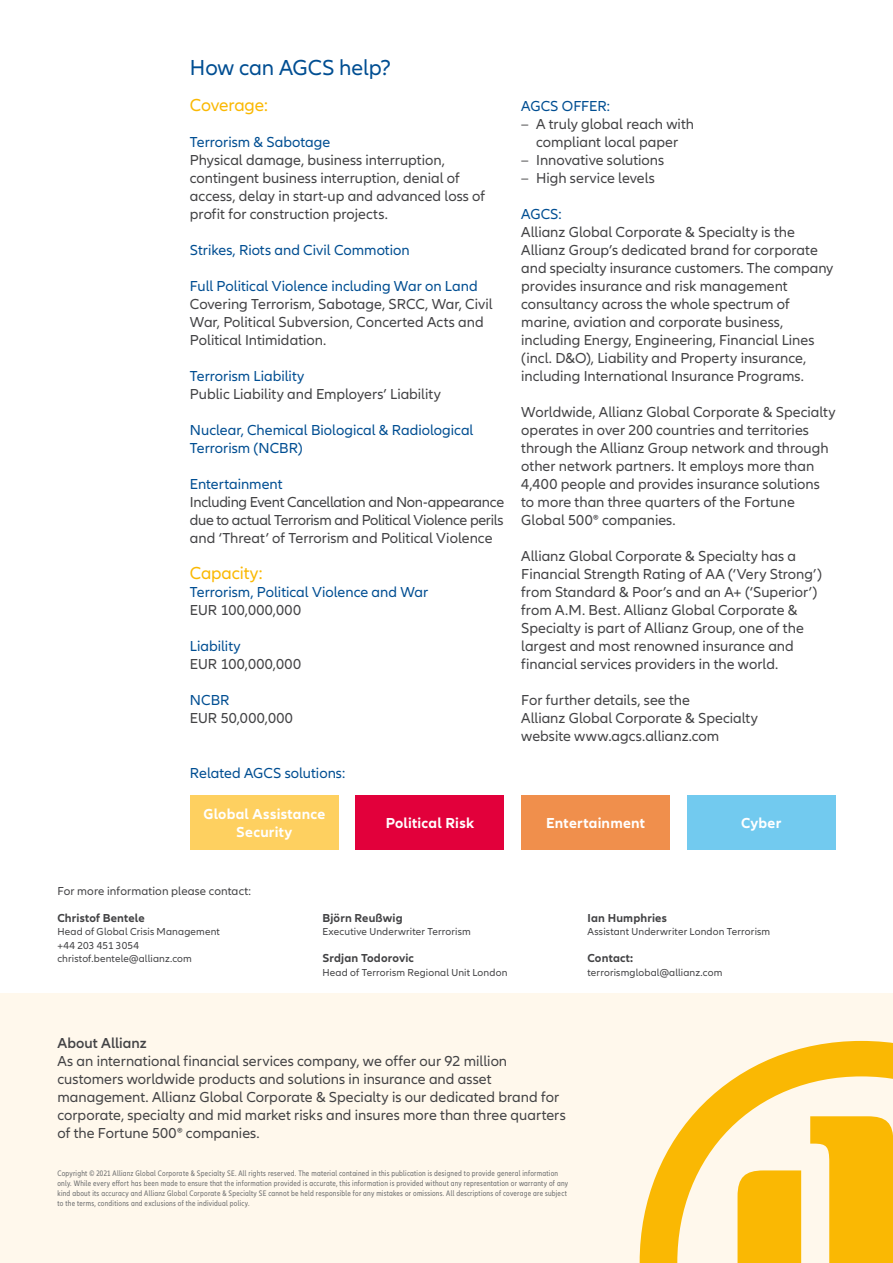
<style>
.page{position:relative;width:893px;height:1263px;background:#fff}
.page>*{position:absolute;margin:0;border:0;box-sizing:border-box;transform-origin:0 0}
.Intro_15pt{font:22.5px "Allianz Neo";letter-spacing:-.01em;color:#004e92}
.Copy{font:18px "Allianz Neo";letter-spacing:-.005em;color:#fab803}
.Copy-2{font:15px/18px "Allianz Neo";color:#434345}
.Copy-3{font:15px/18px "Allianz Neo";color:#004e92}
.Intro_15pt-2{font:700 15px/18px "Allianz Neo";letter-spacing:.015em;color:#fff;text-align:center}
.Copy-4{font:15px "Allianz Neo";letter-spacing:.03em;color:#434345}
.Intro_15pt-3{font:15px "Allianz Neo";color:#004e92}
.Copy-5{font:600 15px "Allianz Neo";letter-spacing:.005em;color:#434345}
.Captures_Caps{font:700 12px "Allianz Neo";letter-spacing:.015em;color:#434345}
.Captures_Caps-2{font:12px "Allianz Neo";letter-spacing:.01em;color:#434345}
.Captures{font:700 12px "Allianz Neo";letter-spacing:.015em;color:#434345}
.Captures-2{font:10.5px "Allianz Neo";letter-spacing:.015em;color:#434345}
.t1{font:condensed 8.25px/9.9px "Allianz Neo";letter-spacing:.03em;color:#707172}
</style>
<div class="page">
<div style="left:356px;top:795px;width:148px;height:54px;background:#e2003b"></div>
<div style="left:190px;top:795px;width:149px;height:54px;background:#fed060"></div>
<div style="left:521px;top:795px;width:149px;height:54px;background:#f08f4c"></div>
<div style="left:687px;top:795px;width:149px;height:54px;background:#72caef"></div>
<div style="left:0;top:993px;width:893px;height:270px;background:#fff8ec"></div>
<svg style="left:640px;top:1041px;width:253px;height:222px"></svg>
<svg style="left:810px;top:1116px;width:83px;height:147px"></svg>
<div style="left:737px;top:1170px;width:64px;height:93px;background:#fab803"></div>
<p class="Intro_15pt" style="left:190px;top:54px;width:203px">How can AGCS help?</p>
<p class="Copy" style="left:190px;top:95px;width:79px">Coverage:</p>
<p class="Copy-3" style="left:190px;top:134px;width:142px">Terrorism &amp; Sabotage</p>
<p class="Copy-2" style="left:190px;top:152px;width:297px">Physical damage, business interruption, contingent business interruption, denial of access, delay in start-up and advanced loss of profit for construction projects.</p>
<p class="Copy-3" style="left:190px;top:242px;width:221px">Strikes, Riots and Civil Commotion</p>
<p class="Copy-3" style="left:190px;top:278px;width:289px">Full Political Violence including War on Land</p>
<p class="Copy-2" style="left:190px;top:296px;width:304px">Covering Terrorism, Sabotage, SRCC, War, Civil<br>War, Political Subversion, Concerted Acts and<br>Political Intimidation.</p>
<p class="Copy-3" style="left:190px;top:368px;width:116px">Terrorism Liability</p>
<p class="Copy-2" style="left:190px;top:386px;width:253px">Public Liability and Employers’ Liability</p>
<p class="Copy-3" style="left:190px;top:422px;width:285px">Nuclear, Chemical Biological &amp; Radiological<br>Terrorism (NCBR)</p>
<p class="Copy-3" style="left:190px;top:476px;width:94px">Entertainment</p>
<p class="Copy-2" style="left:190px;top:494px;width:316px;text-align:justify">Including Event Cancellation and Non-appearance due to actual Terrorism and Political Violence perils and ‘Threat’ of Terrorism and Political Violence</p>
<p class="Copy" style="left:190px;top:563px;width:74px">Capacity:</p>
<p class="Copy-3" style="left:190px;top:584px;width:240px">Terrorism, Political Violence and War</p>
<p class="Copy-4" style="left:190px;top:602px;width:113px">EUR 100,000,000</p>
<p class="Copy-3" style="left:190px;top:638px;width:52px">Liability</p>
<p class="Copy-4" style="left:190px;top:656px;width:113px">EUR 100,000,000</p>
<p class="Copy-3" style="left:190px;top:692px;width:41px">NCBR</p>
<p class="Copy-4" style="left:190px;top:710px;width:105px">EUR 50,000,000</p>
<p class="Intro_15pt-3" style="left:190px;top:764px;width:157px">Related AGCS solutions:</p>
<p class="Copy-3" style="left:521px;top:98px;width:90px">AGCS OFFER:</p>
<p class="Copy-2" style="left:521px;top:116px;width:174px;text-align:center">– A truly global reach with compliant local paper</p>
<p class="Copy-2" style="left:521px;top:152px;width:145px">– Innovative solutions</p>
<p class="Copy-2" style="left:521px;top:170px;width:135px">– High service levels</p>
<p class="Copy-3" style="left:521px;top:206px;width:42px">AGCS:</p>
<p class="Copy-2" style="left:521px;top:224px;width:314px">Allianz Global Corporate &amp; Specialty is the Allianz Group’s dedicated brand for corporate and specialty insurance customers. The company provides insurance and risk management consultancy across the whole spectrum of marine, aviation and corporate business, including Energy, Engineering, Financial Lines (incl. D&amp;O), Liability and Property insurance, including International Insurance Programs.</p>
<p class="Copy-2" style="left:521px;top:404px;width:316px">Worldwide, Allianz Global Corporate &amp; Specialty operates in over 200 countries and territories through the Allianz Group network and through other network partners. It employs more than 4,400 people and provides insurance solutions to more than three quarters of the Fortune Global 500® companies.</p>
<p class="Copy-2" style="left:521px;top:548px;width:302px">Allianz Global Corporate &amp; Specialty has a Financial Strength Rating of AA (‘Very Strong’) from Standard &amp; Poor’s and an A+ (‘Superior’) from A.M. Best. Allianz Global Corporate &amp; Specialty is part of Allianz Group, one of the largest and most renowned insurance and financial services providers in the world.</p>
<p class="Copy-2" style="left:521px;top:692px;width:238px">For further details, see the<br>Allianz Global Corporate &amp; Specialty website www.agcs.allianz.com</p>
<p class="Intro_15pt-2" style="left:203px;top:805px;width:123px">Global Assistance<br>Security</p>
<p class="Intro_15pt-2" style="left:546px;top:814px;width:100px">Entertainment</p>
<p class="Intro_15pt-2" style="left:741px;top:814px;width:42px">Cyber</p>
<p class="Intro_15pt-2" style="left:386px;top:814px;width:90px">Political Risk</p>
<p class="Captures_Caps-2" style="left:57px;top:884px;width:195px">For more information please contact:</p>
<p class="Captures_Caps" style="left:57px;top:911px;width:89px">Christof Bentele</p>
<p class="Captures-2" style="left:57px;top:926px;width:164px">Head of Global Crisis Management</p>
<p class="Captures-2" style="left:57px;top:939px;width:83px">+44 203 451 3054</p>
<p class="Captures-2" style="left:57px;top:953px;width:136px">christof.bentele@allianz.com</p>
<p class="Captures_Caps" style="left:322px;top:911px;width:82px">Björn Reußwig</p>
<p class="Captures-2" style="left:322px;top:926px;width:150px">Executive Underwriter Terrorism</p>
<p class="Captures_Caps" style="left:322px;top:951px;width:93px">Srdjan Todorovic</p>
<p class="Captures-2" style="left:322px;top:966px;width:186px">Head of Terrorism Regional Unit London</p>
<p class="Captures_Caps" style="left:587px;top:911px;width:81px">Ian Humphries</p>
<p class="Captures-2" style="left:587px;top:926px;width:184px">Assistant Underwriter London Terrorism</p>
<p class="Captures" style="left:587px;top:951px;width:47px">Contact:</p>
<p class="Captures-2" style="left:587px;top:966px;width:136px">terrorismglobal@allianz.com</p>
<p class="Copy-5" style="left:57px;top:1034px;width:91px">About Allianz</p>
<p class="Copy-2" style="left:57px;top:1052px;width:510px">As an international financial services company, we offer our 92 million customers worldwide products and solutions in insurance and asset management. Allianz Global Corporate &amp; Specialty is our dedicated brand for corporate, specialty and mid market risks and insures more than three quarters of the Fortune 500® companies.</p>
<p class="t1" style="left:57px;top:1168px;width:512px">Copyright © 2021 Allianz Global Corporate &amp; Specialty SE. All rights reserved. The material contained in this publication is designed to provide general information only. While every effort has been made to ensure that the information provided is accurate, this information is provided without any representation or warranty of any kind about its accuracy and Allianz Global Corporate &amp; Specialty SE cannot be held responsible for any mistakes or omissions. All descriptions of coverage are subject to the terms, conditions and exclusions of the individual policy.</p>
</div>
